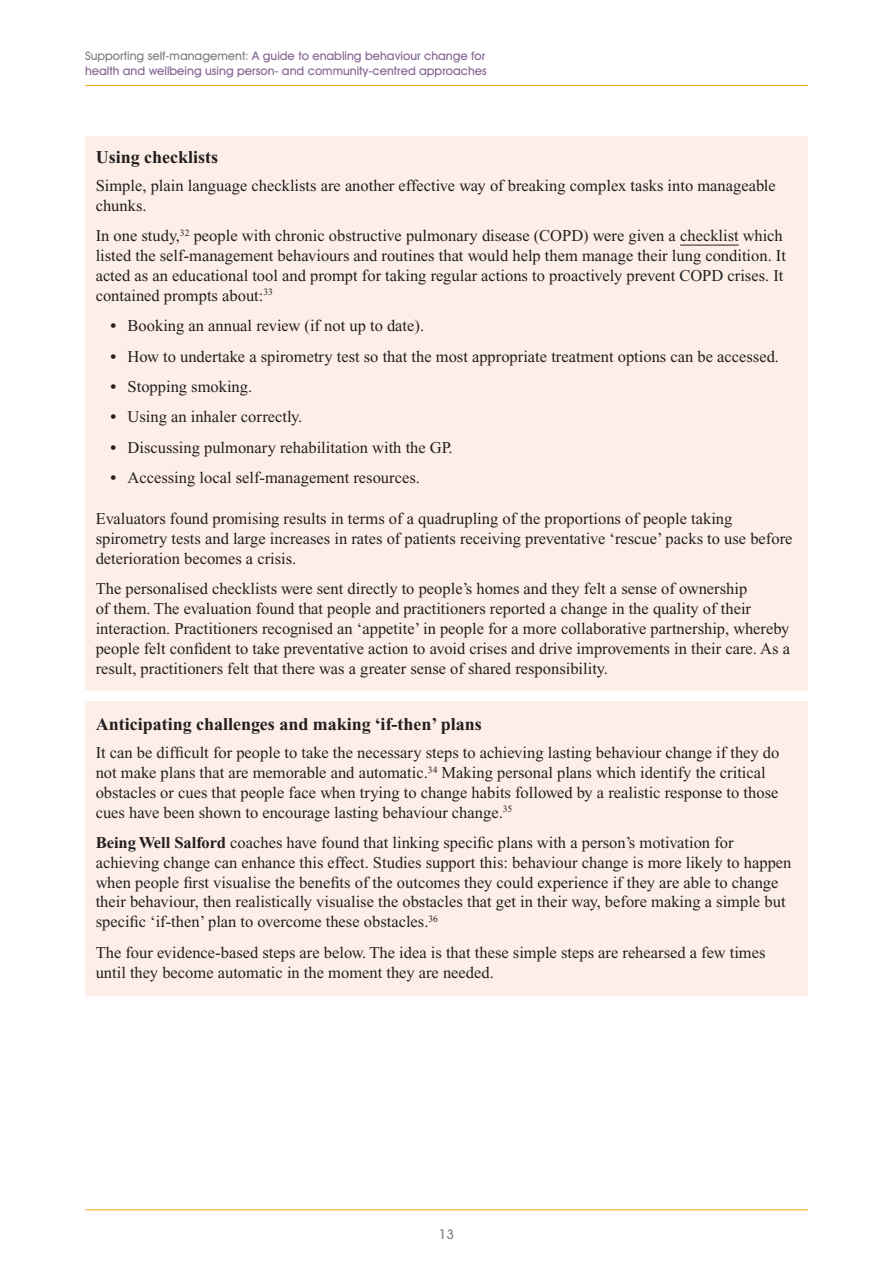
<style>
.page{position:relative;width:893px;height:1263px;background:#fff}
.page>*{position:absolute;margin:0;border:0;box-sizing:border-box;transform-origin:0 0}
.t1{font:700 18px "Times New Roman";color:#231f20}
.t2{font:16.5px/19.8px "Times New Roman";color:#231f20}
.t3{font:500 13.5px "Avant Garde IT Cby BT";color:#7f847d}
.t4{font:500 12px/15px "Avant Garde IT Cby BT";color:#876895}
.s1{color:#7f847d}
.s2{font-weight:700}
</style>
<div class="page">
<hr style="left:85px;top:1209px;width:723px;height:1px;background:#f9a51b">
<hr style="left:85px;top:85px;width:723px;height:1px;background:#f9a51b">
<div style="left:85px;top:136px;width:723px;height:860px;background:#fdefe8"></div>
<hr style="left:680px;top:245px;width:59px;height:1px;background:#231f20">
<div style="left:64px;top:691px;width:765px;height:10px;background:#fff"></div>
<p class="t4" style="left:85px;top:48px;width:403px"><span class="s1">Supporting self-management:</span> A guide to enabling behaviour change for health and wellbeing using person- and community-centred approaches</p>
<h3 class="t1" style="left:96px;top:147px;width:124px">Using checklists</h3>
<p class="t2" style="left:96px;top:176px;width:682px">Simple, plain language checklists are another effective way of breaking complex tasks into manageable chunks.</p>
<p class="t2" style="left:96px;top:226px;width:692px">In one study,<sup>32</sup> people with chronic obstructive pulmonary disease (COPD) were given a checklist which listed the self-management behaviours and routines that would help them manage their lung condition. It acted as an educational tool and prompt for taking regular actions to proactively prevent COPD crises. It contained prompts about:<sup>33</sup></p>
<p class="t2" style="left:111px;top:316px;width:315px"><span class="s2">•</span> Booking an annual review (if not up to date).</p>
<p class="t2" style="left:111px;top:346px;width:670px"><span class="s2">•</span> How to undertake a spirometry test so that the most appropriate treatment options can be accessed.</p>
<p class="t2" style="left:111px;top:377px;width:143px"><span class="s2">•</span> Stopping smoking.</p>
<p class="t2" style="left:111px;top:407px;width:193px"><span class="s2">•</span> Using an inhaler correctly.</p>
<p class="t2" style="left:111px;top:437px;width:343px"><span class="s2">•</span> Discussing pulmonary rehabilitation with the GP.</p>
<p class="t2" style="left:111px;top:468px;width:311px"><span class="s2">•</span> Accessing local self-management resources.</p>
<p class="t2" style="left:96px;top:509px;width:698px">Evaluators found promising results in terms of a quadrupling of the proportions of people taking spirometry tests and large increases in rates of patients receiving preventative ‘rescue’ packs to use before deterioration becomes a crisis.</p>
<p class="t2" style="left:96px;top:579px;width:696px">The personalised checklists were sent directly to people’s homes and they felt a sense of ownership<br>of them. The evaluation found that people and practitioners reported a change in the quality of their interaction. Practitioners recognised an ‘appetite’ in people for a more collaborative partnership, whereby people felt confident to take preventative action to avoid crises and drive improvements in their care. As a result, practitioners felt that there was a greater sense of shared responsibility.</p>
<h3 class="t1" style="left:96px;top:714px;width:388px">Anticipating challenges and making ‘if-then’ plans</h3>
<p class="t2" style="left:96px;top:743px;width:685px">It can be difficult for people to take the necessary steps to achieving lasting behaviour change if they do not make plans that are memorable and automatic.<sup>34</sup> Making personal plans which identify the critical obstacles or cues that people face when trying to change habits followed by a realistic response to those cues have been shown to encourage lasting behaviour change.<sup>35</sup></p>
<p class="t2" style="left:96px;top:833px;width:697px"><span class="s2">Being Well Salford</span> coaches have found that linking specific plans with a person’s motivation for achieving change can enhance this effect. Studies support this: behaviour change is more likely to happen when people first visualise the benefits of the outcomes they could experience if they are able to change their behaviour, then realistically visualise the obstacles that get in their way, before making a simple but specific ‘if-then’ plan to overcome these obstacles.<sup>36</sup></p>
<p class="t2" style="left:96px;top:942px;width:671px">The four evidence-based steps are below. The idea is that these simple steps are rehearsed a few times until they become automatic in the moment they are needed.</p>
<p class="t3" style="left:439px;top:1226px;width:17px">13</p>
</div>
